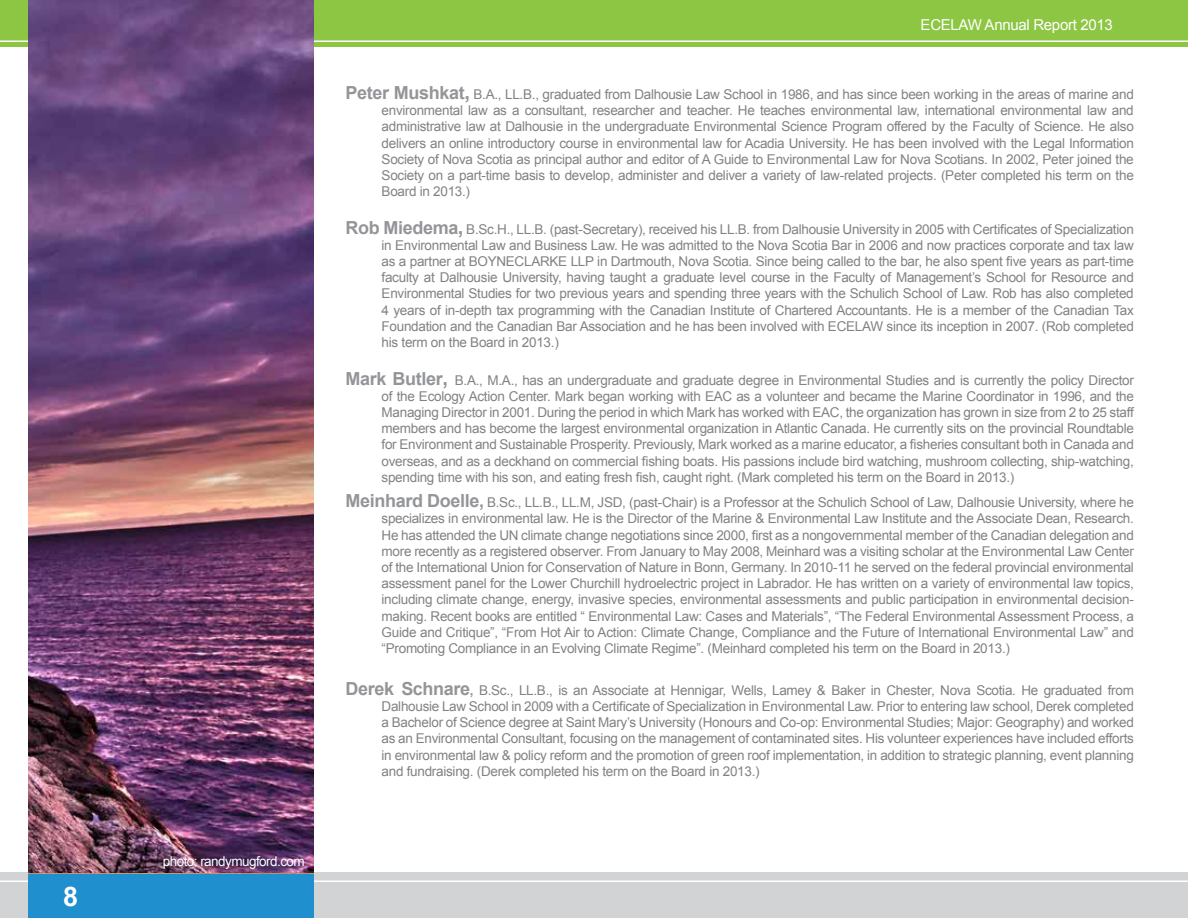
<style>
.page{position:relative;width:1188px;height:918px;background:#fff}
.page>*{position:absolute;margin:0;border:0;box-sizing:border-box;transform-origin:0 0}
.t1{font:700 27px "Arial";color:#fff}
.t2{font:15px "Arial";letter-spacing:-.02em;color:#fff}
.t3{font:13.5px/16.2px "Arial";letter-spacing:-.02em;color:#808285;text-align:justify}
.t4{font:13.5px "Arial";letter-spacing:-.04em;color:#fff}
.s1{font-weight:700;font-size:18px;color:#939598}
.s2{font-weight:700;font-size:20.55px;color:#939598}
.s3{font-weight:700;color:#939598}
</style>
<div class="page">
<div style="left:0;top:873px;width:1188px;height:45px;background:#d1d3d4"></div>
<hr style="left:0;top:880px;width:1188px;height:2px;background:#fff">
<div style="left:0;top:0;width:1188px;height:46px;background:#8cc642"></div>
<hr style="left:0;top:40px;width:1188px;height:2px;background:#fff">
<div style="left:28px;top:0;width:285px;height:918px;background:#1f8fce"></div>
<img style="left:28px;top:0;width:285px;height:873px">
<h1 class="t1" style="left:63px;top:879px;width:17px">8</h1>
<p class="t4" style="left:163px;top:853px;width:143px">photo: randymugford.com</p>
<p class="t2" style="left:921px;top:15px;width:194px">ECELAW Annual Report 2013</p>
<p class="t3" style="left:382px;top:86px;width:754px;text-indent:-36px"><span class="s1">Peter Mushkat</span><span class="s2">,</span> B.A., LL.B., graduated from Dalhousie Law School in 1986, and has since been working in the areas of marine and environmental law as a consultant, researcher and teacher. He teaches environmental law, international environmental law and administrative law at Dalhousie in the undergraduate Environmental Science Program offered by the Faculty of Science. He also delivers an online introductory course in environmental law for Acadia University. He has been involved with the Legal Information Society of Nova Scotia as principal author and editor of A Guide to Environmental Law for Nova Scotians. In 2002, Peter joined the Society on a part-time basis to develop, administer and deliver a variety of law-related projects. (Peter completed his term on the Board in 2013.)</p>
<p class="t3" style="left:382px;top:221px;width:754px;text-indent:-36px"><span class="s1">Rob Miedema</span><span class="s2">,</span> B.Sc.H., LL.B. (past-Secretary), received his LL.B. from Dalhousie University in 2005 with Certificates of Specialization in Environmental Law and Business Law. He was admitted to the Nova Scotia Bar in 2006 and now practices corporate and tax law as a partner at BOYNECLARKE LLP in Dartmouth, Nova Scotia. Since being called to the bar, he also spent five years as part-time faculty at Dalhousie University, having taught a graduate level course in the Faculty of Management’s School for Resource and Environmental Studies for two previous years and spending three years with the Schulich School of Law. Rob has also completed 4 years of in-depth tax programming with the Canadian Institute of Chartered Accountants. He is a member of the Canadian Tax Foundation and the Canadian Bar Association and he has been involved with ECELAW since its inception in 2007. (Rob completed his term on the Board in 2013.)</p>
<p class="t3" style="left:382px;top:372px;width:754px;text-indent:-36px"><span class="s1">Mark Butler</span><span class="s2">,</span> B.A., M.A., has an undergraduate and graduate degree in Environmental Studies and is currently the policy Director of the Ecology Action Center. Mark began working with EAC as a volunteer and became the Marine Coordinator in 1996, and the Managing Director in 2001. During the period in which Mark has worked with EAC, the organization has grown in size from 2 to 25 staff members and has become the largest environmental organization in Atlantic Canada. He currently sits on the provincial Roundtable for Environment and Sustainable Prosperity. Previously, Mark worked as a marine educator, a fisheries consultant both in Canada and overseas, and as a deckhand on commercial fishing boats. His passions include bird watching, mushroom collecting, ship-watching, spending time with his son, and eating fresh fish, caught right. (Mark completed his term on the Board in 2013.)</p>
<p class="t3" style="left:382px;top:495px;width:754px;text-indent:-36px"><span class="s1">Meinhard Doelle,</span> B.Sc., LL.B., LL.M, JSD, (past-Chair) is a Professor at the Schulich School of Law, Dalhousie University, where he specializes in environmental law. He is the Director of the Marine &amp; Environmental Law Institute and the Associate Dean, Research.<br>He has attended the UN climate change negotiations since 2000, first as a nongovernmental member of the Canadian delegation and more recently as a registered observer. From January to May 2008, Meinhard was a visiting scholar at the Environmental Law Center of the International Union for Conservation of Nature in Bonn, Germany. In 2010-11 he served on the federal provincial environmental assessment panel for the Lower Churchill hydroelectric project in Labrador. He has written on a variety of environmental law topics, including climate change, energy, invasive species, environmental assessments and public participation in environmental decision&shy;making. Recent books are entitled “ Environmental Law: Cases and Materials”, “The Federal Environmental Assessment Process, a Guide and Critique”, “From Hot Air to Action: Climate Change, Compliance and the Future of International Environmental Law” and “Promoting Compliance in an Evolving Climate Regime”. (Meinhard completed his term on the Board in 2013.)</p>
<p class="t3" style="left:382px;top:682px;width:754px;text-indent:-36px"><span class="s1">Derek Schnare</span><span class="s3">,</span> B.Sc., LL.B., is an Associate at Hennigar, Wells, Lamey &amp; Baker in Chester, Nova Scotia. He graduated from Dalhousie Law School in 2009 with a Certificate of Specialization in Environmental Law. Prior to entering law school, Derek completed a Bachelor of Science degree at Saint Mary’s University (Honours and Co-op: Environmental Studies; Major: Geography) and worked as an Environmental Consultant, focusing on the management of contaminated sites. His volunteer experiences have included efforts in environmental law &amp; policy reform and the promotion of green roof implementation, in addition to strategic planning, event planning and fundraising. (Derek completed his term on the Board in 2013.)</p>
</div>
